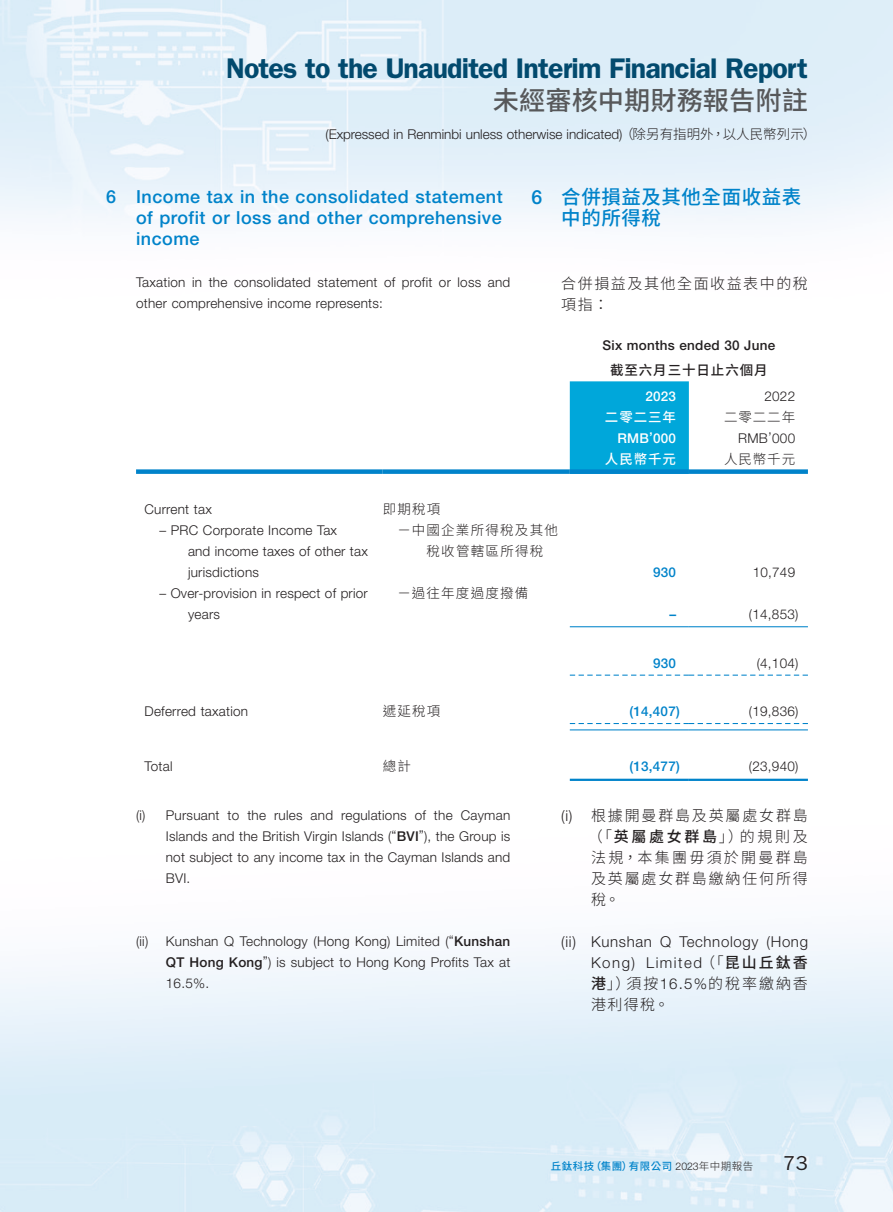
<style>
.page{position:relative;width:893px;height:1212px;background:#fff}
.page>*{position:absolute;margin:0;border:0;box-sizing:border-box;transform-origin:0 0}
.t1{font:600 28.5px "ITC Franklin Gothic Std";letter-spacing:-.03em;color:#024a6e}
.t2{font:500 26.25px "Source Han Sans TC";color:#57585a}
.t3{font:20.25px "ITC Franklin Gothic Std";color:#231f20}
.C_Heading_1{font:500 19.5px/21px "Source Han Sans TC";letter-spacing:.03em;color:#0083ca}
.Heading_1{font:500 18px/21px "Helvetica Neue LT Std";letter-spacing:.03em;color:#0083ca;text-align:justify}
.C_Body_Text{font:300 15px/21px "Source Han Sans TC";letter-spacing:.12em;color:#231f20}
.C_Body_Text-2{font:300 15px/21px "Helvetica Neue LT Std";letter-spacing:.045em;color:#231f20;text-align:justify}
.Body_Text{font:300 13.5px/21px "Helvetica Neue LT Std";letter-spacing:.02em;color:#231f20}
.Body_Text-2{font:300 13.5px "Helvetica Neue LT Std";color:#231f20}
.C_Body_Text-3{font:300 13.5px/21px "Source Han Sans TC";letter-spacing:.095em;color:#231f20;text-align:center}
.Body_Text-3{font:500 13.5px "Helvetica Neue LT Std";letter-spacing:.02em;color:#0083ca}
.Body_Text-4{font:500 13.5px "Helvetica Neue LT Std";letter-spacing:.02em;color:#231f20}
.Body_Text-5{font:500 13.5px "Source Han Sans TC";letter-spacing:.07em;color:#231f20}
.Body_Text-6{font:500 13.5px "Helvetica Neue LT Std";letter-spacing:.02em;color:#fff}
.Body_Text-7{font:500 13.5px "Source Han Sans TC";letter-spacing:.07em;color:#fff}
.Body_Text-8{font:300 13.5px "Source Han Sans TC";letter-spacing:.07em;color:#231f20}
.t4{font:500 10.5px "Source Han Sans TC";letter-spacing:.05em;color:#0083ca}
.s1{font-family:"Source Han Sans TC"}
.s2{font-family:"Helvetica Neue LT Std"}
.s3{font-weight:500}
.s4{font-family:"Source Han Sans TC";font-weight:500}
.s5{font-family:"Helvetica Neue LT Std";font-weight:300;color:#231f20}
.s6{font-weight:300;color:#231f20}
</style>
<div class="page">
<img style="left:0;top:0;width:893px;height:1212px">
<div style="left:570px;top:381px;width:119px;height:88px;background:#00a7da"></div>
<div style="left:136px;top:469px;width:247px;height:5px;background:#0083ca"></div>
<div style="left:383px;top:469px;width:187px;height:5px;background:#0083ca"></div>
<div style="left:570px;top:469px;width:119px;height:5px;background:#0083ca"></div>
<div style="left:689px;top:469px;width:119px;height:5px;background:#0083ca"></div>
<hr style="left:570px;top:626px;width:119px;height:1px;background:#0083ca">
<hr style="left:689px;top:626px;width:119px;height:1px;background:#0083ca">
<svg style="left:570px;top:675px;width:238px;height:1px"></svg>
<svg style="left:570px;top:723px;width:238px;height:1px"></svg>
<hr style="left:570px;top:729px;width:119px;height:1px;background:#0083ca">
<hr style="left:689px;top:729px;width:119px;height:1px;background:#0083ca">
<hr style="left:570px;top:779px;width:119px;height:2px;background:#0083ca">
<hr style="left:689px;top:779px;width:119px;height:2px;background:#0083ca">
<h1 class="t1" style="left:226px;top:52px;width:583px">Notes to the Unaudited Interim Financial Report</h1>
<h2 class="t2" style="left:493px;top:86px;width:316px">未經審核中期財務報告附註</h2>
<p class="Body_Text-2" style="left:325px;top:126px;width:492px">(Expressed in Renminbi unless otherwise indicated) <span class="s1">（除另有指明外，以人民幣列示）</span></p>
<p class="Heading_1" style="left:136px;top:186px;width:368px;text-indent:-30px">6 Income tax in the consolidated statement of profit or loss and other comprehensive income</p>
<p class="Body_Text" style="left:136px;top:272px;width:376px">Taxation in the consolidated statement of profit or loss and other comprehensive income represents:</p>
<p class="C_Heading_1" style="left:561px;top:187px;width:241px;text-indent:-30px"><span class="s2">6</span> 合併損益及其他全面收益表中的所得稅</p>
<p class="C_Body_Text" style="left:561px;top:273px;width:248px">合併損益及其他全面收益表中的稅項指：</p>
<p class="Body_Text-4" style="left:603px;top:337px;width:174px">Six months ended 30 June</p>
<p class="Body_Text-5" style="left:610px;top:363px;width:159px">截至六月三十日止六個月</p>
<p class="Body_Text-6" style="left:645px;top:388px;width:32px">2023</p>
<p class="Body_Text" style="left:764px;top:385px;width:32px">2022</p>
<p class="Body_Text-7" style="left:605px;top:409px;width:73px">二零二三年</p>
<p class="Body_Text-8" style="left:724px;top:409px;width:73px">二零二二年</p>
<p class="Body_Text-6" style="left:617px;top:430px;width:60px">RMB’000</p>
<p class="Body_Text" style="left:738px;top:427px;width:58px">RMB’000</p>
<p class="Body_Text-7" style="left:605px;top:451px;width:73px">人民幣千元</p>
<p class="Body_Text-8" style="left:724px;top:451px;width:73px">人民幣千元</p>
<p class="Body_Text" style="left:145px;top:499px;width:69px">Current tax</p>
<p class="C_Body_Text-3" style="left:383px;top:499px;width:59px">即期稅項</p>
<p class="Body_Text" style="left:188px;top:520px;width:181px;text-indent:-29px">– PRC Corporate Income Tax<br>and income taxes of other tax jurisdictions</p>
<p class="C_Body_Text-3" style="left:398px;top:520px;width:162px">－中國企業所得稅及其他　稅收管轄區所得稅</p>
<p class="Body_Text" style="left:188px;top:583px;width:181px;text-indent:-29px">– Over-provision in respect of prior years</p>
<p class="C_Body_Text-3" style="left:398px;top:583px;width:132px">－過往年度過度撥備</p>
<p class="Body_Text-3" style="left:653px;top:564px;width:25px">930</p>
<p class="Body_Text" style="left:753px;top:562px;width:44px">10,749</p>
<p class="Body_Text-3" style="left:669px;top:606px;width:8px">–</p>
<p class="Body_Text" style="left:749px;top:604px;width:51px">(14,853)</p>
<p class="Body_Text-3" style="left:653px;top:655px;width:25px">930</p>
<p class="Body_Text" style="left:757px;top:652px;width:43px">(4,104)</p>
<p class="Body_Text" style="left:145px;top:700px;width:105px">Deferred taxation</p>
<p class="C_Body_Text-3" style="left:383px;top:701px;width:59px">遞延稅項</p>
<p class="Body_Text-3" style="left:629px;top:703px;width:52px">(14,407)</p>
<p class="Body_Text" style="left:749px;top:700px;width:51px">(19,836)</p>
<p class="Body_Text" style="left:145px;top:755px;width:29px">Total</p>
<p class="C_Body_Text-3" style="left:383px;top:756px;width:30px">總計</p>
<p class="Body_Text-3" style="left:629px;top:758px;width:52px">(13,477)</p>
<p class="Body_Text" style="left:749px;top:755px;width:51px">(23,940)</p>
<p class="Body_Text" style="left:166px;top:804px;width:346px;text-align:justify;text-indent:-30px">(i) Pursuant to the rules and regulations of the Cayman Islands and the British Virgin Islands (“<span class="s3">BVI</span>”), the Group is not subject to any income tax in the Cayman Islands and BVI.</p>
<p class="C_Body_Text" style="left:588px;top:805px;width:222px;text-align:justify;text-indent:-27px"><span class="s2">(i)</span> 根據開曼群島及英屬處女群島（「<span class="s3">英屬處女群島</span>」）的規則及法規，本集團毋須於開曼群島及英屬處女群島繳納任何所得稅。</p>
<p class="C_Body_Text-2" style="left:591px;top:931px;width:218px;text-indent:-30px">(ii) Kunshan Q Technology (Hong Kong) Limited<span class="s1">（「</span><span class="s4">昆山丘鈦香港</span><span class="s1">」）須按</span>16.5%<span class="s1">的稅率繳納香港利得稅。</span></p>
<p class="Body_Text" style="left:136px;top:930px;width:14px">(ii)</p>
<p class="Body_Text" style="left:166px;top:930px;width:346px;text-align:justify">Kunshan Q Technology (Hong Kong) Limited (“<span class="s3">Kunshan QT Hong Kong</span>”) is subject to Hong Kong Profits Tax at 16.5%.</p>
<p class="t4" style="left:551px;top:1160px;width:204px">丘鈦科技（集團）有限公司 <span class="s5">2023</span><span class="s6">年中期報告</span></p>
<h3 class="t3" style="left:783px;top:1151px;width:26px">73</h3>
</div>
